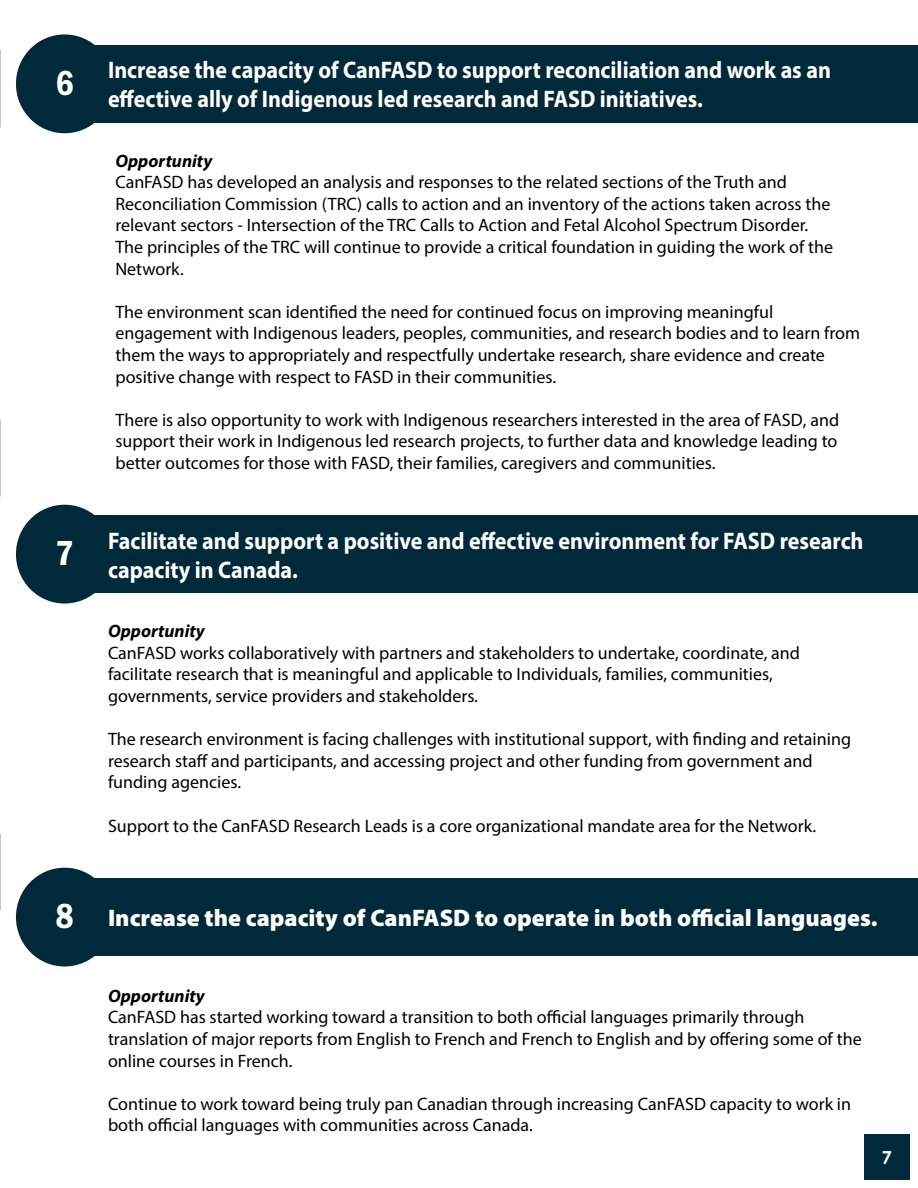
<style>
.page{position:relative;width:918px;height:1188px;background:#fff}
.page>*{position:absolute;margin:0;border:0;box-sizing:border-box;transform-origin:0 0}
.t1{font:36px "Franklin Gothic LT Pro Cn Dm";color:#fff}
.t2{font:700 24px/28.8px "Myriad Pro";color:#fff;scale:.92 1}
.t3{font:900 24px "Myriad Pro";color:#fff}
.t4{font:18px/21.6px "Myriad Pro";color:#000}
.t5{font:italic 700 18px "Myriad Pro";color:#000}
.t6{font:700 18px "Century Gothic Pro";color:#fff}
.s1{font-family:"Franklin Gothic LT Pro Cn Dm";font-weight:400;font-size:36px}
</style>
<div class="page">
<div style="left:864px;top:1134px;width:46px;height:46px;background:#002a3a"></div>
<div style="left:16px;top:34px;width:97px;height:99px;background:#002a3a;border-radius:50%"></div>
<div style="left:71px;top:45px;width:847px;height:78px;background:#002a3a"></div>
<div style="left:16px;top:505px;width:97px;height:99px;background:#002a3a;border-radius:50%"></div>
<div style="left:71px;top:515px;width:847px;height:78px;background:#002a3a"></div>
<div style="left:16px;top:868px;width:97px;height:99px;background:#002a3a;border-radius:50%"></div>
<div style="left:71px;top:878px;width:847px;height:78px;background:#002a3a"></div>
<h1 class="t1" style="left:55px;top:62px;width:20px">6</h1>
<h2 class="t2" style="left:108px;top:55px;width:787px">Increase the capacity of CanFASD to support reconciliation and work as an effective ally of Indigenous led research and FASD initiatives.</h2>
<p class="t5" style="left:115px;top:149px;width:98px">Opportunity</p>
<p class="t4" style="left:115px;top:171px;width:719px">CanFASD has developed an analysis and responses to the related sections of the Truth and Reconciliation Commission (TRC) calls to action and an inventory of the actions taken across the relevant sectors - Intersection of the TRC Calls to Action and Fetal Alcohol Spectrum Disorder.<br>The principles of the TRC will continue to provide a critical foundation in guiding the work of the Network.</p>
<p class="t4" style="left:115px;top:301px;width:746px">The environment scan identified the need for continued focus on improving meaningful engagement with Indigenous leaders, peoples, communities, and research bodies and to learn from them the ways to appropriately and respectfully undertake research, share evidence and create positive change with respect to FASD in their communities.</p>
<p class="t4" style="left:115px;top:409px;width:725px;text-align:justify">There is also opportunity to work with Indigenous researchers interested in the area of FASD, and support their work in Indigenous led research projects, to further data and knowledge leading to better outcomes for those with FASD, their families, caregivers and communities.</p>
<h1 class="t1" style="left:55px;top:533px;width:20px">7</h1>
<h2 class="t2" style="left:108px;top:525px;width:823px">Facilitate and support a positive and effective environment for FASD research capacity in Canada.</h2>
<p class="t5" style="left:108px;top:619px;width:98px">Opportunity</p>
<p class="t4" style="left:108px;top:642px;width:694px">CanFASD works collaboratively with partners and stakeholders to undertake, coordinate, and facilitate research that is meaningful and applicable to Individuals, families, communities, governments, service providers and stakeholders.</p>
<p class="t4" style="left:108px;top:728px;width:745px">The research environment is facing challenges with institutional support, with finding and retaining research staff and participants, and accessing project and other funding from government and funding agencies.</p>
<p class="t4" style="left:108px;top:814px;width:710px">Support to the CanFASD Research Leads is a core organizational mandate area for the Network.</p>
<h2 class="t3" style="left:55px;top:902px;width:824px"><span class="s1">8</span> Increase the capacity of CanFASD to operate in both official languages.</h2>
<p class="t5" style="left:108px;top:984px;width:98px">Opportunity</p>
<p class="t4" style="left:108px;top:1006px;width:755px">CanFASD has started working toward a transition to both official languages primarily through translation of major reports from English to French and French to English and by offering some of the online courses in French.</p>
<p class="t4" style="left:108px;top:1093px;width:745px">Continue to work toward being truly pan Canadian through increasing CanFASD capacity to work in both official languages with communities across Canada.</p>
<p class="t6" style="left:882px;top:1146px;width:12px">7</p>
</div>
